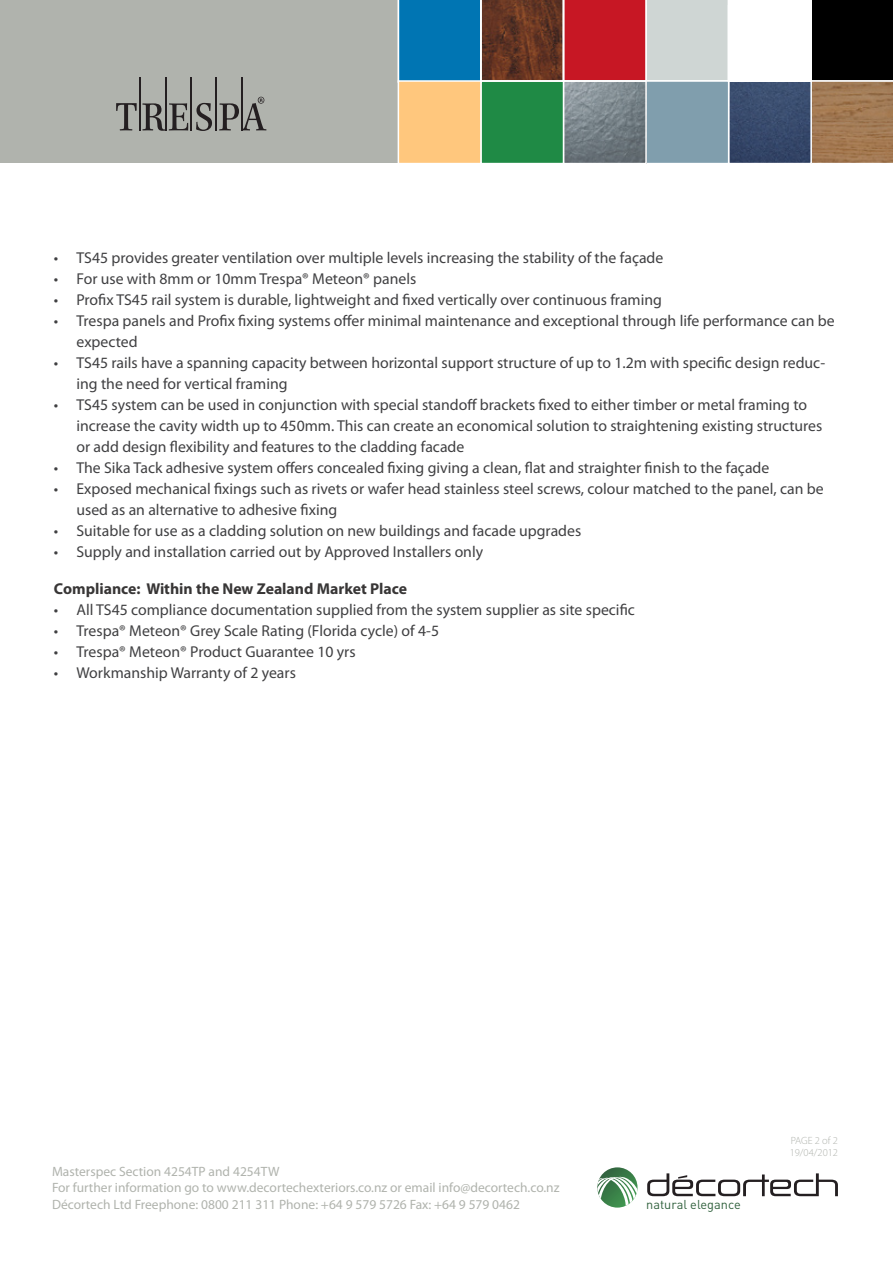
<style>
.page{position:relative;width:893px;height:1263px;background:#fff}
.page>*{position:absolute;margin:0;border:0;box-sizing:border-box;transform-origin:0 0}
.t1{font:15.75px/21px "Myriad Pro";color:#404042}
.t2{font:700 15.75px "Myriad Pro";color:#383636}
.t3{font:13.5px/16.5px "Myriad Pro";color:#b0b3ad}
.t4{font:12.75px "DIN";color:#30613d}
.t5{font:300 10.5px/12.6px "Myriad Pro";color:#b0b3ad}
</style>
<div class="page">
<svg style="left:597px;top:1167px;width:40px;height:40px"></svg>
<svg style="left:597px;top:1176px;width:40px;height:31px"></svg>
<svg style="left:647px;top:1173px;width:191px;height:23px"></svg>
<div style="left:0;top:0;width:893px;height:162px;background:#b0b3ad"></div>
<svg style="left:116px;top:96px;width:72px;height:35px"></svg>
<svg style="left:196px;top:102px;width:16px;height:29px"></svg>
<hr style="left:241px;top:77px;width:2px;height:53px;background:#241f21">
<hr style="left:216px;top:77px;width:1px;height:53px;background:#241f21">
<hr style="left:190px;top:77px;width:2px;height:53px;background:#241f21">
<hr style="left:165px;top:77px;width:1px;height:53px;background:#241f21">
<hr style="left:139px;top:77px;width:1px;height:53px;background:#241f21">
<svg style="left:219px;top:96px;width:47px;height:34px"></svg>
<svg style="left:397px;top:0;width:496px;height:164px;background:#83817b"></svg>
<p class="t1" style="left:54px;top:247px;width:611px">• TS45 provides greater ventilation over multiple levels increasing the stability of the façade</p>
<p class="t1" style="left:54px;top:268px;width:364px">• For use with 8mm or 10mm Trespa® Meteon® panels</p>
<p class="t1" style="left:54px;top:289px;width:609px">• Profix TS45 rail system is durable, lightweight and fixed vertically over continuous framing</p>
<p class="t1" style="left:76px;top:310px;width:760px;text-indent:-23px">• Trespa panels and Profix fixing systems offer minimal maintenance and exceptional through life performance can be expected</p>
<p class="t1" style="left:76px;top:352px;width:750px;text-indent:-23px">• TS45 rails have a spanning capacity between horizontal support structure of up to 1.2m with specific design reduc&shy;ing the need for vertical framing</p>
<p class="t1" style="left:76px;top:394px;width:747px;text-indent:-23px">• TS45 system can be used in conjunction with special standoff brackets fixed to either timber or metal framing to increase the cavity width up to 450mm. This can create an economical solution to straightening existing structures or add design flexibility and features to the cladding facade</p>
<p class="t1" style="left:54px;top:457px;width:717px">• The Sika Tack adhesive system offers concealed fixing giving a clean, flat and straighter finish to the façade</p>
<p class="t1" style="left:76px;top:478px;width:749px;text-indent:-23px">• Exposed mechanical fixings such as rivets or wafer head stainless steel screws, colour matched to the panel, can be used as an alternative to adhesive fixing</p>
<p class="t1" style="left:54px;top:520px;width:529px">• Suitable for use as a cladding solution on new buildings and facade upgrades</p>
<p class="t1" style="left:54px;top:541px;width:431px">• Supply and installation carried out by Approved Installers only</p>
<p class="t2" style="left:54px;top:579px;width:355px">Compliance: Within the New Zealand Market Place</p>
<p class="t1" style="left:54px;top:599px;width:582px">• All TS45 compliance documentation supplied from the system supplier as site specific</p>
<p class="t1" style="left:54px;top:620px;width:387px">• Trespa® Meteon® Grey Scale Rating (Florida cycle) of 4-5</p>
<p class="t1" style="left:54px;top:641px;width:303px">• Trespa® Meteon® Product Guarantee 10 yrs</p>
<p class="t1" style="left:54px;top:662px;width:243px">• Workmanship Warranty of 2 years</p>
<p class="t3" style="left:52px;top:1163px;width:509px">Masterspec Section 4254TP and 4254TW<br>For further information go to www.decortechexteriors.co.nz or email info@decortech.co.nz<br>Décortech Ltd Freephone: 0800 211 311 Phone: +64 9 579 5726 Fax: +64 9 579 0462</p>
<p class="t4" style="left:646px;top:1196px;width:96px">natural elegance</p>
<p class="t5" style="left:790px;top:1134px;width:50px">PAGE 2 of 2<br>19/04/2012</p>
</div>
